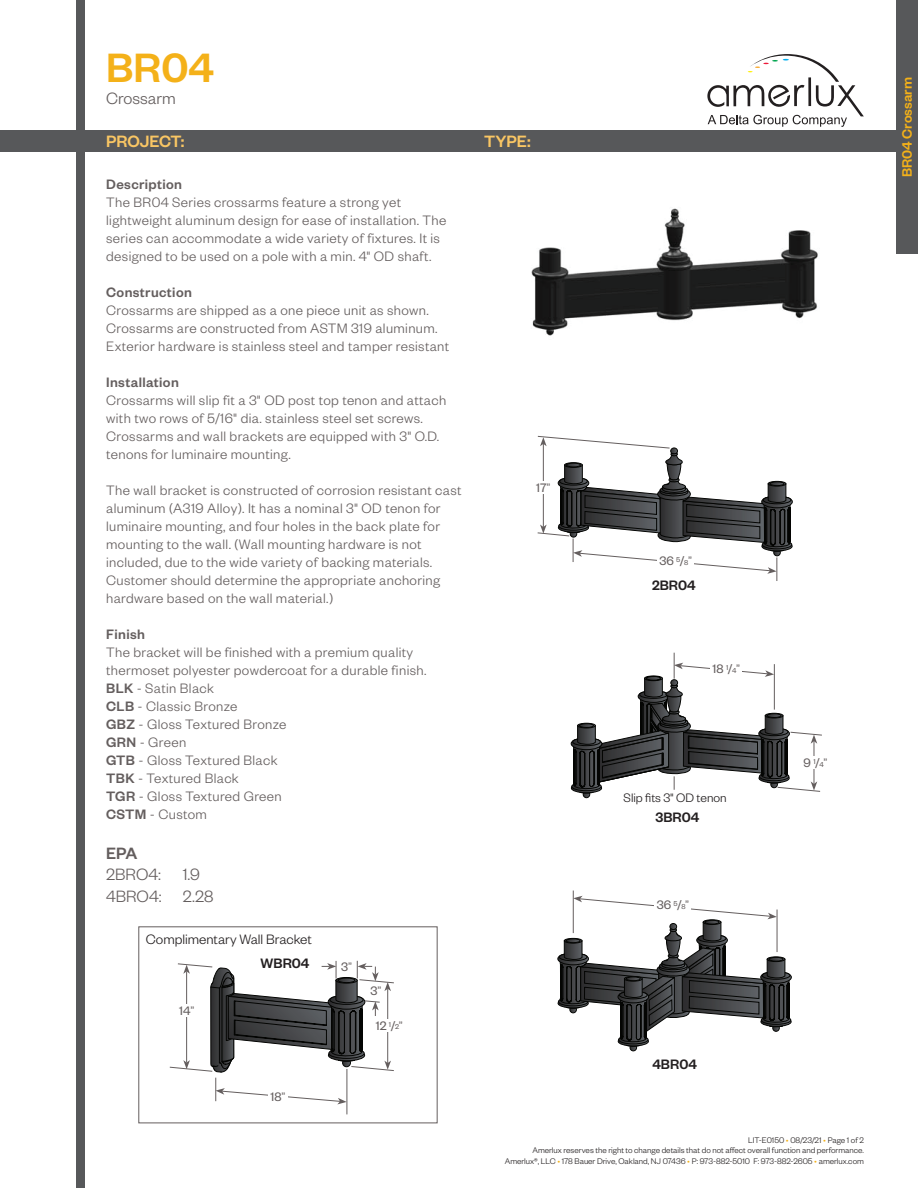
<style>
.page{position:relative;width:918px;height:1188px;background:#fff}
.page>*{position:absolute;margin:0;border:0;box-sizing:border-box;transform-origin:0 0}
.t1{font:500 45px "Founders Grotesk";color:#f4b119}
.t2{font:300 18px "Founders Grotesk";color:#645e5e}
.t3{font:500 18px "Founders Grotesk";color:#f9c664}
.t4{font:500 18px "Founders Grotesk";color:#645e5e}
.t5{font:300 15px/18px "Founders Grotesk";letter-spacing:.025em;color:#645e5e}
.t6{font:500 15px "Founders Grotesk";letter-spacing:.025em;color:#645e5e}
.t7{font:300 15px "Founders Grotesk";color:#231f20}
.t8{font:500 15px "Founders Grotesk";color:#231f20}
.t9{font:500 15px "Founders Grotesk";color:#f4b119}
.t10{font:13.5px "Founders Grotesk";color:#645e5e}
.t11{font:300 13.5px "Founders Grotesk";color:#231f20}
.t12{font:300 9px/10.8px "Founders Grotesk";color:#231f20;text-align:right}
.s1{font-weight:500}
.s2{font-weight:300}
.s3{font-size:7.8px}
.s4{color:#f4b119}
</style>
<div class="page">
<div style="left:0;top:130px;width:918px;height:22px;background:#57585a"></div>
<div style="left:76px;top:0;width:10px;height:1188px;background:#57585a"></div>
<div style="left:896px;top:0;width:22px;height:254px;background:#57585a"></div>
<svg style="left:707px;top:54px;width:157px;height:73px"></svg>
<img style="left:531px;top:208px;width:287px;height:128px">
<svg style="left:537px;top:435px;width:285px;height:363px"></svg>
<hr style="left:573px;top:891px;width:1px;height:42px;background:#645e5e">
<svg style="left:558px;top:896px;width:234px;height:156px"></svg>
<div style="left:655px;top:899px;width:36px;height:13px;background:#fff"></div>
<svg style="left:169px;top:926px;width:225px;height:198px"></svg>
<div style="left:339px;top:960px;width:15px;height:13px;background:#fff"></div>
<h1 class="t1" style="left:106px;top:40px;width:109px">BR04</h1>
<p class="t2" style="left:106px;top:87px;width:71px">Crossarm</p>
<p class="t3" style="left:106px;top:130px;width:80px">PROJECT:</p>
<p class="t3" style="left:484px;top:130px;width:48px">TYPE:</p>
<p class="t6" style="left:106px;top:175px;width:77px">Description</p>
<p class="t5" style="left:106px;top:192px;width:296px">The BR04 Series crossarms feature a strong yet</p>
<p class="t5" style="left:106px;top:210px;width:342px">lightweight aluminum design for ease of installation. The series can accommodate a wide variety of fixtures. It is</p>
<p class="t5" style="left:106px;top:246px;width:327px">designed to be used on a pole with a min. 4" OD shaft.</p>
<p class="t6" style="left:106px;top:283px;width:87px">Construction</p>
<p class="t5" style="left:106px;top:300px;width:324px">Crossarms are shipped as a one piece unit as shown.</p>
<p class="t5" style="left:106px;top:318px;width:333px">Crossarms are constructed from ASTM 319 aluminum.</p>
<p class="t5" style="left:106px;top:336px;width:345px">Exterior hardware is stainless steel and tamper resistant</p>
<p class="t6" style="left:106px;top:373px;width:74px">Installation</p>
<p class="t5" style="left:106px;top:390px;width:342px">Crossarms will slip fit a 3" OD post top tenon and attach</p>
<p class="t5" style="left:106px;top:408px;width:318px">with two rows of 5/16" dia. stainless steel set screws.</p>
<p class="t5" style="left:106px;top:426px;width:335px">Crossarms and wall brackets are equipped with 3" O.D.</p>
<p class="t5" style="left:106px;top:444px;width:186px">tenons for luminaire mounting.</p>
<p class="t5" style="left:106px;top:480px;width:357px">The wall bracket is constructed of corrosion resistant cast aluminum (A319 Alloy). It has a nominal 3" OD tenon for</p>
<p class="t5" style="left:106px;top:516px;width:335px">luminaire mounting, and four holes in the back plate for mounting to the wall. (Wall mounting hardware is not</p>
<p class="t5" style="left:106px;top:552px;width:328px">included, due to the wide variety of backing materials.</p>
<p class="t5" style="left:106px;top:570px;width:336px">Customer should determine the appropriate anchoring hardware based on the wall material.)</p>
<p class="t6" style="left:106px;top:625px;width:40px">Finish</p>
<p class="t5" style="left:106px;top:642px;width:309px">The bracket will be finished with a premium quality</p>
<p class="t5" style="left:106px;top:660px;width:322px">thermoset polyester powdercoat for a durable finish.</p>
<p class="t5" style="left:106px;top:678px;width:109px"><span class="s1">BLK</span> - Satin Black</p>
<p class="t5" style="left:106px;top:696px;width:133px"><span class="s1">CLB</span> - Classic Bronze</p>
<p class="t5" style="left:106px;top:714px;width:182px"><span class="s1">GBZ</span> - Gloss Textured Bronze</p>
<p class="t5" style="left:106px;top:732px;width:82px"><span class="s1">GRN</span> - Green</p>
<p class="t5" style="left:106px;top:750px;width:173px"><span class="s1">GTB</span> - Gloss Textured Black</p>
<p class="t5" style="left:106px;top:768px;width:134px"><span class="s1">TBK</span> - Textured Black</p>
<p class="t5" style="left:106px;top:786px;width:177px"><span class="s1">TGR</span> - Gloss Textured Green</p>
<p class="t5" style="left:106px;top:804px;width:102px"><span class="s1">CSTM</span> - Custom</p>
<p class="t4" style="left:106px;top:842px;width:33px">EPA</p>
<p class="t2" style="left:106px;top:863px;width:95px">2BRO4: 1.9</p>
<p class="t2" style="left:106px;top:885px;width:109px">4BRO4: 2.28</p>
<p class="t7" style="left:146px;top:930px;width:168px">Complimentary Wall Bracket</p>
<p class="t10" style="left:179px;top:1003px;width:17px">14<span class="s2">”</span></p>
<p class="t8" style="left:261px;top:954px;width:50px">WBR04</p>
<p class="t10" style="left:270px;top:1088px;width:16px">18<span class="s2">”</span></p>
<p class="t10" style="left:341px;top:958px;width:12px">3<span class="s2">”</span></p>
<p class="t10" style="left:370px;top:982px;width:12px">3<span class="s2">”</span></p>
<p class="t10" style="left:376px;top:1017px;width:28px">12 <sup>1</sup>/<span class="s3">2</span><span class="s2">”</span></p>
<p class="t10" style="left:536px;top:480px;width:16px">17<span class="s2">”</span></p>
<p class="t10" style="left:660px;top:553px;width:34px">36 <sup>5</sup>/<span class="s3">8</span><span class="s2">”</span></p>
<p class="t8" style="left:652px;top:576px;width:45px">2BR04</p>
<p class="t10" style="left:713px;top:661px;width:29px">18 <sup>1</sup>/<span class="s3">4</span><span class="s2">”</span></p>
<p class="t11" style="left:624px;top:789px;width:105px">Slip fits 3" OD tenon</p>
<p class="t8" style="left:656px;top:808px;width:45px">3BR04</p>
<p class="t10" style="left:657px;top:897px;width:34px">36 <sup>5</sup>/<span class="s3">8</span><span class="s2">”</span></p>
<p class="t8" style="left:652px;top:1055px;width:46px">4BR04</p>
<p class="t10" style="left:804px;top:754px;width:25px">9 <sup>1</sup>/<span class="s3">4</span><span class="s2">”</span></p>
<p class="t12" style="left:505px;top:1134px;width:361px">LIT-E0150 <span class="s4">•</span> 08/23/21 <span class="s4">•</span> Page 1 of 2<br>Amerlux reserves the right to change details that do not affect overall function and performance.<br>Amerlux®, LLC <span class="s4">•</span> 178 Bauer Drive, Oakland, NJ 07436 <span class="s4">•</span> P: 973-882-5010 F: 973-882-2605 <span class="s4">•</span> amerlux.com</p>
<p class="t9" style="left:898px;top:177px;width:102px;rotate:-90deg">BR04 Crossarm</p>
</div>
